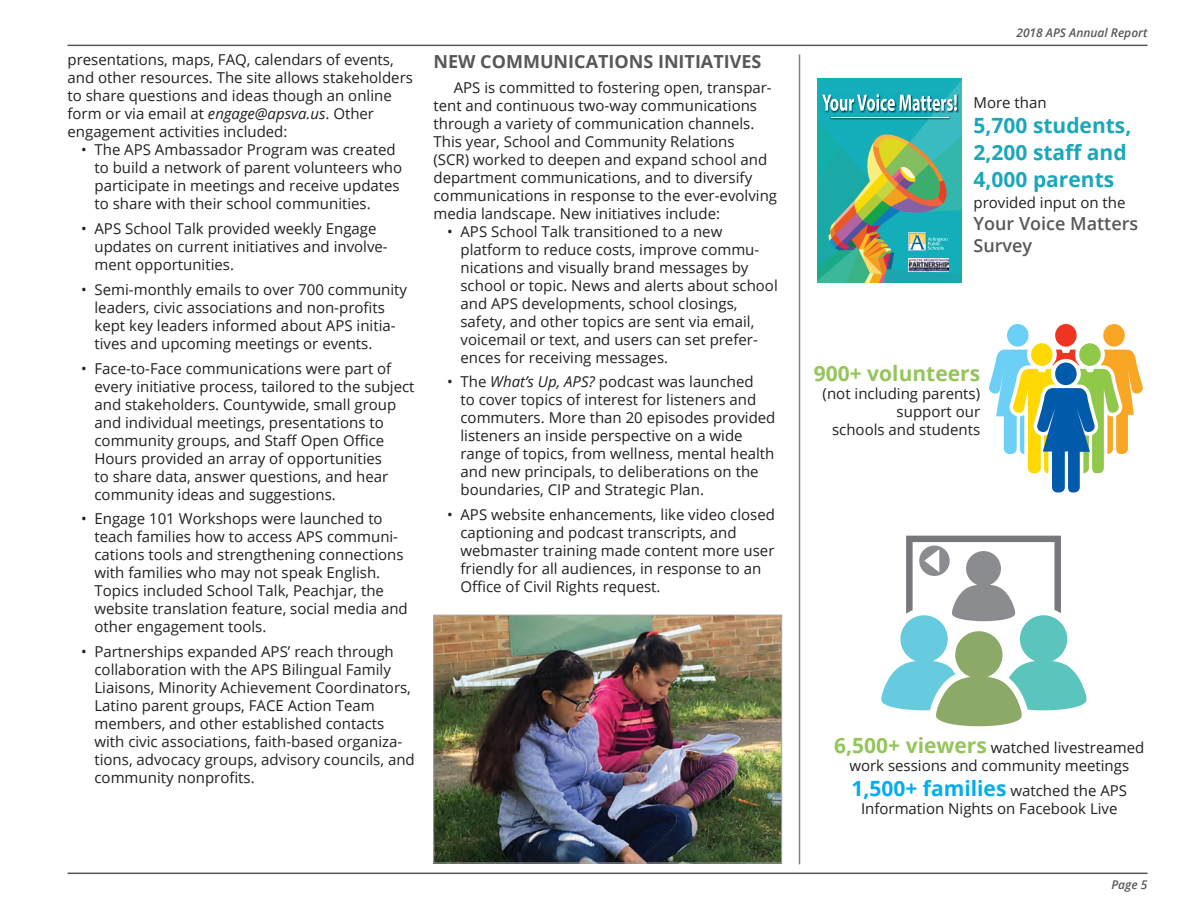
<style>
.page{position:relative;width:1188px;height:918px;background:#fff}
.page>*{position:absolute;margin:0;border:0;box-sizing:border-box;transform-origin:0 0}
.t1{font:700 21px "Open Sans";color:#1aa7b9}
.t2{font:700 21px "Open Sans";color:#00aeef}
.t3{font:700 21px "Open Sans";color:#94c55a}
.Header_2{font:700 18px "Open Sans";color:#57585a}
.t4{font:600 18px/21.6px "Open Sans";color:#57585a}
.t5{font:15px/18px "Open Sans";color:#231f20}
.t6{font:italic 600 12px "Open Sans";color:#57585a}
.s1{font-style:italic}
.s2{font-weight:700;font-size:21px;color:#94c55a}
.s3{font-weight:400;font-size:15px;color:#231f20}
</style>
<div class="page">
<hr style="left:68px;top:45px;width:1080px;height:1px;background:#57585a">
<hr style="left:68px;top:873px;width:1080px;height:1px;background:#57585a">
<hr style="left:799px;top:54px;width:1px;height:810px;background:#808285">
<div style="left:1103px;top:324px;width:22px;height:23px;background:#f9a625;border-radius:50%"></div>
<div style="left:1055px;top:324px;width:22px;height:23px;background:#ef3522;border-radius:50%"></div>
<div style="left:1007px;top:324px;width:22px;height:23px;background:#6bcff6;border-radius:50%"></div>
<div style="left:1079px;top:343px;width:22px;height:23px;background:#90c84a;border-radius:50%"></div>
<div style="left:1031px;top:343px;width:22px;height:23px;background:#ffd801;border-radius:50%"></div>
<svg style="left:989px;top:350px;width:154px;height:142px"></svg>
<div style="left:1055px;top:363px;width:22px;height:22px;background:#015aaa;border-radius:50%"></div>
<svg style="left:881px;top:536px;width:205px;height:190px"></svg>
<svg style="left:818px;top:79px;width:143px;height:203px;background:#51ab99"></svg>
<img style="left:908px;top:259px;width:41px;height:13px">
<img style="left:436px;top:617px;width:344px;height:244px">
<div style="left:434px;top:615px;width:348px;height:248px;border:1px solid #a8a9ad"></div>
<p class="t5" style="left:68px;top:51px;width:347px">presentations, maps, FAQ, calendars of events, and other resources. The site allows stakeholders to share questions and ideas though an online form or via email at <span class="s1">engage@apsva.us</span>. Other engagement activities included:</p>
<p class="t5" style="left:94px;top:141px;width:309px;text-indent:-14px">• The APS Ambassador Program was created to build a network of parent volunteers who participate in meetings and receive updates to share with their school communities.</p>
<p class="t5" style="left:94px;top:219px;width:295px;text-indent:-14px">• APS School Talk provided weekly Engage updates on current initiatives and involve&shy;ment opportunities.</p>
<p class="t5" style="left:94px;top:280px;width:314px;text-indent:-14px">• Semi-monthly emails to over 700 community leaders, civic associations and non-profits kept key leaders informed about APS initia&shy;tives and upcoming meetings or events.</p>
<p class="t5" style="left:94px;top:359px;width:322px;text-indent:-14px">• Face-to-Face communications were part of every initiative process, tailored to the subject and stakeholders. Countywide, small group and individual meetings, presentations to community groups, and Staff Open Office Hours provided an array of opportunities<br>to share data, answer questions, and hear community ideas and suggestions.</p>
<p class="t5" style="left:94px;top:510px;width:315px;text-indent:-14px">• Engage 101 Workshops were launched to teach families how to access APS communi&shy;cations tools and strengthening connections with families who may not speak English.<br>Topics included School Talk, Peachjar, the website translation feature, social media and other engagement tools.</p>
<p class="t5" style="left:94px;top:642px;width:322px;text-indent:-14px">• Partnerships expanded APS’ reach through collaboration with the APS Bilingual Family Liaisons, Minority Achievement Coordinators, Latino parent groups, FACE Action Team members, and other established contacts with civic associations, faith-based organiza&shy;tions, advocacy groups, advisory councils, and community nonprofits.</p>
<p class="Header_2" style="left:434px;top:49px;width:329px">NEW COMMUNICATIONS INITIATIVES</p>
<p class="t5" style="left:434px;top:78px;width:345px;text-indent:20px">APS is committed to fostering open, transpar&shy;tent and continuous two-way communications through a variety of communication channels.<br>This year, School and Community Relations<br>(SCR) worked to deepen and expand school and department communications, and to diversify communications in response to the ever-evolving media landscape. New initiatives include:</p>
<p class="t5" style="left:460px;top:222px;width:319px;text-indent:-14px">• APS School Talk transitioned to a new platform to reduce costs, improve commu&shy;nications and visually brand messages by school or topic. News and alerts about school and APS developments, school closings, safety, and other topics are sent via email, voicemail or text, and users can set prefer&shy;ences for receiving messages.</p>
<p class="t5" style="left:460px;top:372px;width:317px;text-indent:-14px">• The <span class="s1">What’s Up, APS?</span> podcast was launched<br>to cover topics of interest for listeners and commuters. More than 20 episodes provided listeners an inside perspective on a wide range of topics, from wellness, mental health and new principals, to deliberations on the boundaries, CIP and Strategic Plan.</p>
<p class="t5" style="left:460px;top:505px;width:316px;text-indent:-14px">• APS website enhancements, like video closed captioning and podcast transcripts, and webmaster training made content more user friendly for all audiences, in response to an Office of Civil Rights request.</p>
<p class="t6" style="left:1016px;top:25px;width:133px">2018 APS Annual Report</p>
<p class="t5" style="left:974px;top:93px;width:75px">More than</p>
<p class="t1" style="left:974px;top:111px;width:160px">5,700 students,</p>
<p class="t1" style="left:974px;top:138px;width:155px">2,200 staff and</p>
<p class="t1" style="left:974px;top:165px;width:142px">4,000 parents</p>
<p class="t5" style="left:974px;top:194px;width:154px">provided input on the</p>
<p class="t4" style="left:974px;top:212px;width:166px">Your Voice Matters<br>Survey</p>
<p class="t3" style="left:814px;top:358px;width:168px">900+ volunteers</p>
<p class="t5" style="left:823px;top:384px;width:159px;text-align:right">(not including parents) support our</p>
<p class="t5" style="left:832px;top:420px;width:150px">schools and students</p>
<p class="t5" style="left:834px;top:738px;width:312px;text-align:center"><span class="s2">6,500+ viewers</span> watched livestreamed work sessions and community meetings</p>
<p class="t2" style="left:851px;top:773px;width:277px">1,500+ families <span class="s3">watched the APS</span></p>
<p class="t5" style="left:861px;top:799px;width:258px">Information Nights on Facebook Live</p>
<p class="t6" style="left:1111px;top:877px;width:38px">Page 5</p>
</div>
